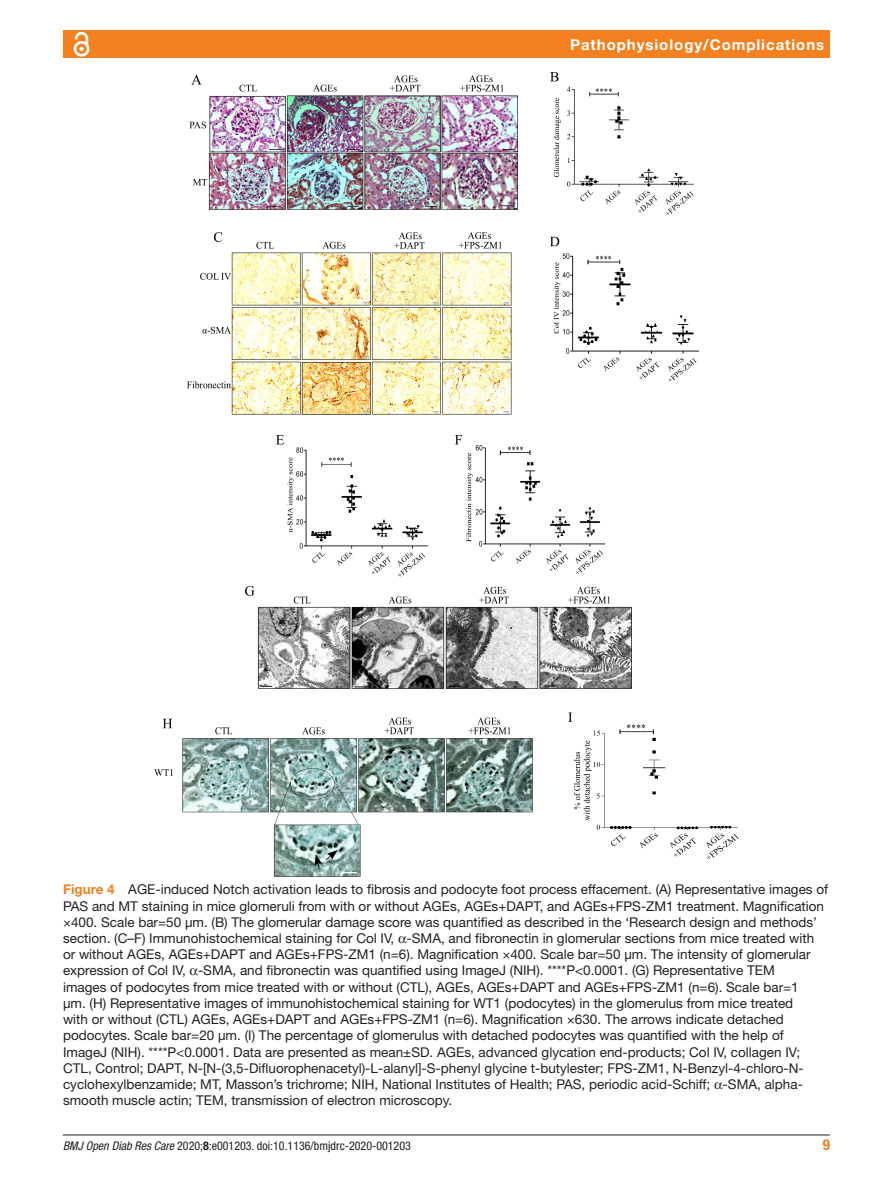
<style>
.page{position:relative;width:893px;height:1191px;background:#fff}
.page>*{position:absolute;margin:0;border:0;box-sizing:border-box;transform-origin:0 0}
.t1{font:700 15px "Helvetica Neue LT Std";letter-spacing:.065em;color:#fff}
.t2{font:700 condensed 15px "Helvetica Neue LT Std";color:#f58020}
.t3{font:13.5px/16.2px "Helvetica Neue LT Std";color:#231f20}
.t4{font:condensed 12px "Helvetica Neue LT Std";color:#231f20}
.s1{font-weight:700;color:#f58020}
.s2{font-style:italic}
.s3{font-weight:700}
</style>
<div class="page">
<hr style="left:63px;top:1134px;width:767px;height:1px;background:#231f20">
<div style="left:63px;top:31px;width:767px;height:27px;background:#f58020"></div>
<svg style="left:73px;top:31px;width:17px;height:26px"></svg>
<img style="left:155px;top:73px;width:583px;height:803px">
<p class="t1" style="left:570px;top:35px;width:256px">Pathophysiology/Complications</p>
<p class="t3" style="left:63px;top:881px;width:767px"><span class="s1">Figure 4</span> AGE-induced Notch activation leads to fibrosis and podocyte foot process effacement. (A) Representative images of PAS and MT staining in mice glomeruli from with or without AGEs, AGEs+DAPT, and AGEs+FPS-ZM1 treatment. Magnification ×400. Scale bar=50 µm. (B) The glomerular damage score was quantified as described in the ‘Research design and methods’ section. (C–F) Immunohistochemical staining for Col IV, -SMA, and fibronectin in glomerular sections from mice treated with or without AGEs, AGEs+DAPT and AGEs+FPS-ZM1 (n=6). Magnification ×400. Scale bar=50 µm. The intensity of glomerular expression of Col IV, -SMA, and fibronectin was quantified using ImageJ (NIH). ****P&lt;0.0001. (G) Representative TEM<br>images of podocytes from mice treated with or without (CTL), AGEs, AGEs+DAPT and AGEs+FPS-ZM1 (n=6). Scale bar=1<br>µm. (H) Representative images of immunohistochemical staining for WT1 (podocytes) in the glomerulus from mice treated<br>with or without (CTL) AGEs, AGEs+DAPT and AGEs+FPS-ZM1 (n=6). Magnification ×630. The arrows indicate detached podocytes. Scale bar=20 µm. (I) The percentage of glomerulus with detached podocytes was quantified with the help of ImageJ (NIH). ****P&lt;0.0001. Data are presented as mean±SD. AGEs, advanced glycation end-products; Col IV, collagen IV; CTL, Control; DAPT, N-[N-(3,5-Difluorophenacetyl)-L-alanyl]-S-phenyl glycine t-butylester; FPS-ZM1, N-Benzyl-4-chloro-N&shy;cyclohexylbenzamide; MT, Masson’s trichrome; NIH, National Institutes of Health; PAS, periodic acid-Schiff; -SMA, alpha&shy;smooth muscle actin; TEM, transmission of electron microscopy.</p>
<p class="t4" style="left:63px;top:1138px;width:349px"><span class="s2">BMJ Open Diab Res Care</span> 2020;<span class="s3">8</span>:e001203. doi:10.1136/bmjdrc-2020-001203</p>
<p class="t2" style="left:823px;top:1135px;width:9px">9</p>
</div>
